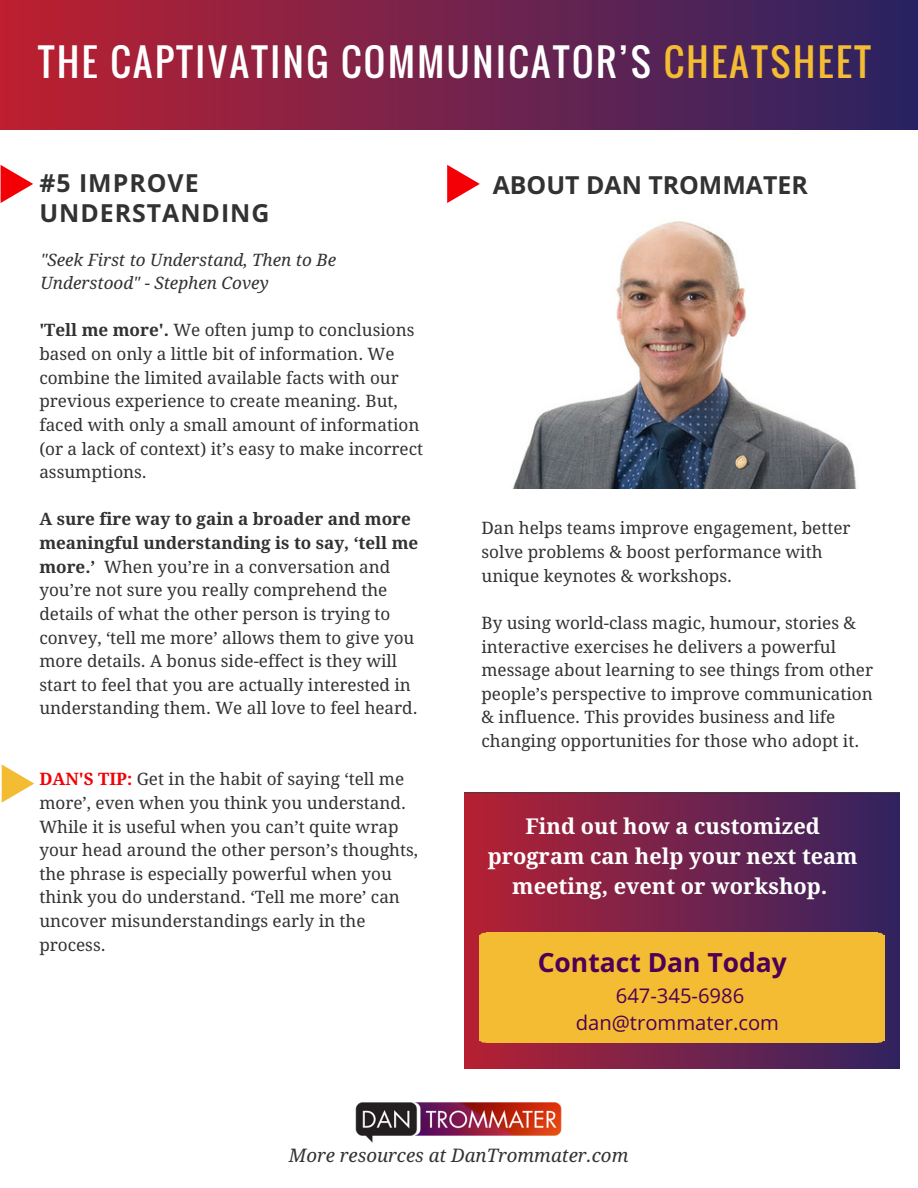
<style>
.page{position:relative;width:918px;height:1188px;background:#fff}
.page>*{position:absolute;margin:0;border:0;box-sizing:border-box;transform-origin:0 0}
.t1{font:37.35px "Oswald";letter-spacing:.07em;color:#fff}
.t2{font:700 26.4px "Open Sans";color:#4d0055}
.t3{font:700 24.9px/30.3px "Open Sans";letter-spacing:.04em;color:#323232}
.t4{font:700 24.9px "Open Sans";color:#323232}
.t5{font:700 21.75px/30.3px "Droid Serif";color:#fff;text-align:center}
.t6{font:20.25px/27px "Open Sans";color:#4d0055;text-align:center}
.t7{font:italic 18.75px "Droid Serif";color:#323232}
.t8{font:17.1px/23.7px "Droid Serif";color:#323232}
.t9{font:italic 17.1px/23.7px "Droid Serif";color:#323232}
.s1{color:#f4bc33}
.s2{font-weight:700}
.s3{font-weight:700;color:#f20006}
</style>
<div class="page">
<img style="left:0;top:0;width:918px;height:129px">
<img style="left:513px;top:221px;width:344px;height:267px">
<img style="left:465px;top:792px;width:435px;height:277px">
<svg style="left:878px;top:933px;width:6px;height:2px"></svg>
<div style="left:479px;top:935px;width:405px;height:106px;background:#f4bc33"></div>
<div style="left:486px;top:933px;width:392px;height:7px;background:#f4bc33"></div>
<svg style="left:479px;top:933px;width:7px;height:2px"></svg>
<div style="left:486px;top:1036px;width:392px;height:7px;background:#f4bc33"></div>
<svg style="left:479px;top:1041px;width:7px;height:2px"></svg>
<svg style="left:878px;top:1041px;width:6px;height:2px"></svg>
<svg style="left:1px;top:165px;width:32px;height:38px"></svg>
<svg style="left:2px;top:764px;width:32px;height:39px"></svg>
<svg style="left:447px;top:165px;width:33px;height:38px"></svg>
<img style="left:355px;top:1102px;width:206px;height:41px">
<h1 class="t1" style="left:38px;top:33px;width:834px">THE CAPTIVATING COMMUNICATOR’S <span class="s1">CHEATSHEET</span></h1>
<h3 class="t3" style="left:39px;top:167px;width:232px">#5 IMPROVE<br>UNDERSTANDING</h3>
<p class="t9" style="left:40px;top:248px;width:297px">"Seek First to Understand, Then to Be<br>Understood" - Stephen Covey</p>
<p class="t8" style="left:39px;top:319px;width:385px"><span class="s2">'Tell me more'.</span> We often jump to conclusions based on only a little bit of information. We combine the limited available facts with our previous experience to create meaning. But, faced with only a small amount of information (or a lack of context) it’s easy to make incorrect assumptions.</p>
<p class="t8" style="left:39px;top:508px;width:380px"><span class="s2">A sure fire way to gain a broader and more meaningful understanding is to say, ‘tell me more.’</span> When you’re in a conversation and you’re not sure you really comprehend the details of what the other person is trying to convey, ‘tell me more’ allows them to give you more details. A bonus side-effect is they will start to feel that you are actually interested in understanding them. We all love to feel heard.</p>
<p class="t8" style="left:39px;top:767px;width:380px"><span class="s3">DAN'S TIP:</span> Get in the habit of saying ‘tell me more’, even when you think you understand.<br>While it is useful when you can’t quite wrap your head around the other person’s thoughts, the phrase is especially powerful when you think you do understand. ‘Tell me more’ can uncover misunderstandings early in the process.</p>
<h3 class="t4" style="left:493px;top:167px;width:317px">ABOUT DAN TROMMATER</h3>
<p class="t8" style="left:481px;top:517px;width:371px">Dan helps teams improve engagement, better solve problems &amp; boost performance with unique keynotes &amp; workshops.</p>
<p class="t8" style="left:481px;top:611px;width:393px">By using world-class magic, humour, stories &amp; interactive exercises he delivers a powerful message about learning to see things from other people’s perspective to improve communication &amp; influence. This provides business and life changing opportunities for those who adopt it.</p>
<p class="t5" style="left:488px;top:811px;width:372px">Find out how a customized program can help your next team meeting, event or workshop.</p>
<h2 class="t2" style="left:538px;top:943px;width:251px">Contact Dan Today</h2>
<p class="t6" style="left:576px;top:982px;width:205px">647-345-6986 dan@trommater.com</p>
<p class="t7" style="left:289px;top:1145px;width:341px">More resources at DanTrommater.com</p>
</div>
